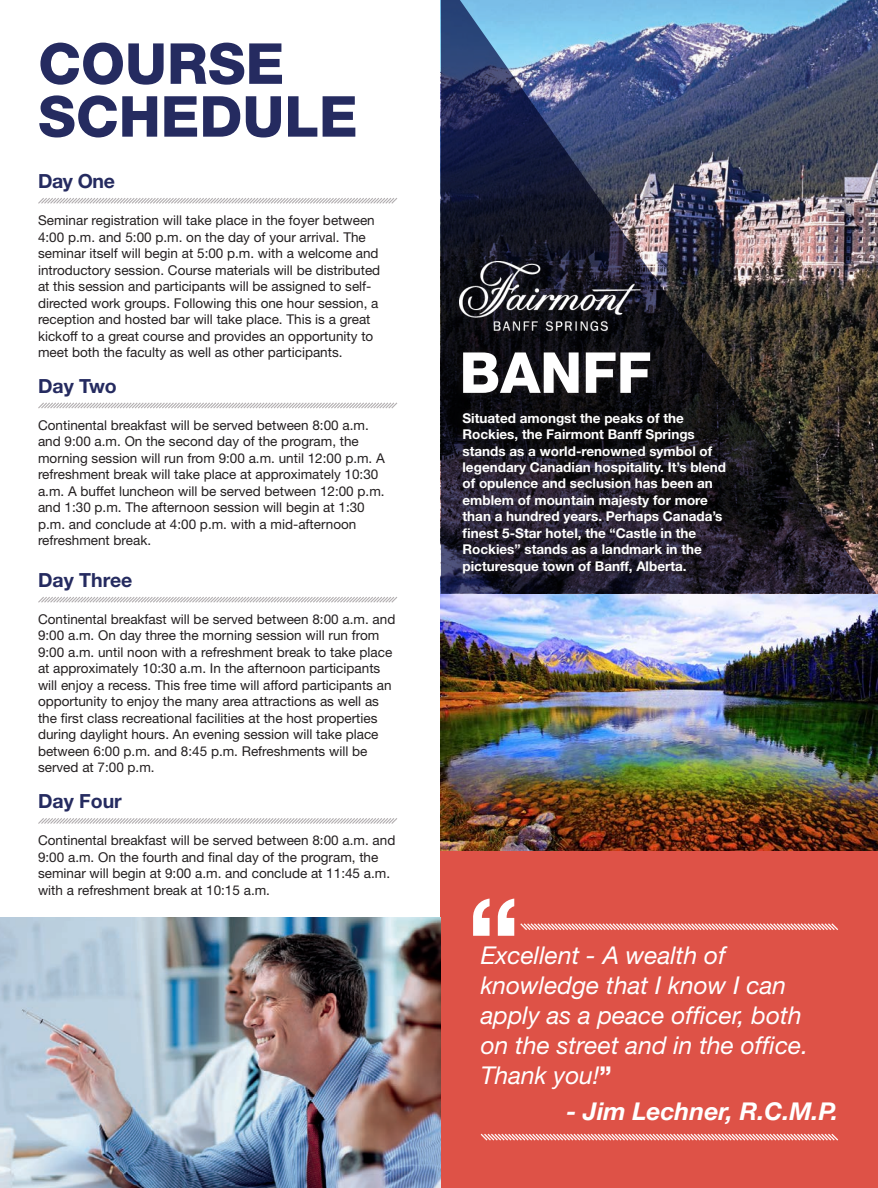
<style>
.page{position:relative;width:878px;height:1188px;background:#fff}
.page>*{position:absolute;margin:0;border:0;box-sizing:border-box;transform-origin:0 0}
.t1{font:800 56.55px/52.8px "Helvetica Neue";color:#252b60}
.t2{font:800 56.55px "Helvetica Neue";color:#fff}
.t3{font:italic 24.6px/30px "Helvetica Neue";color:#fff}
.t4{font:italic 700 24.6px "Helvetica Neue";color:#fff}
.Course_Title{font:700 19.5px "Helvetica Neue";color:#252b60}
.Course_Bullets{font:13.5px/16.5px "Helvetica Neue";color:#231f20}
.Course_Bullets-2{font:700 13.5px/16.5px "Helvetica Neue";color:#fff}
.s1{font-weight:800;font-style:normal}
</style>
<div class="page">
<svg style="left:38px;top:198px;width:360px;height:6px"></svg>
<svg style="left:38px;top:402px;width:360px;height:7px"></svg>
<svg style="left:38px;top:597px;width:360px;height:6px"></svg>
<svg style="left:38px;top:818px;width:360px;height:6px"></svg>
<img style="left:441px;top:0;width:437px;height:852px">
<img style="left:441px;top:0;width:435px;height:594px">
<div style="left:451px;top:253px;width:282px;height:328px;background:#231f20;opacity:.75"></div>
<img style="left:459px;top:261px;width:181px;height:69px">
<div style="left:441px;top:852px;width:437px;height:336px;background:#de5247"></div>
<svg style="left:480px;top:1133px;width:358px;height:8px"></svg>
<svg style="left:473px;top:899px;width:365px;height:37px"></svg>
<img style="left:0;top:917px;width:441px;height:271px">
<p class="t1" style="left:38px;top:37px;width:321px">COURSE<br>SCHEDULE</p>
<p class="Course_Title" style="left:38px;top:169px;width:78px">Day One</p>
<p class="Course_Bullets" style="left:38px;top:212px;width:344px">Seminar registration will take place in the foyer between 4:00 p.m. and 5:00 p.m. on the day of your arrival. The seminar itself will begin at 5:00 p.m. with a welcome and introductory session. Course materials will be distributed at this session and participants will be assigned to self&shy;directed work groups. Following this one hour session, a reception and hosted bar will take place. This is a great kickoff to a great course and provides an opportunity to meet both the faculty as well as other participants.</p>
<p class="Course_Title" style="left:38px;top:374px;width:80px">Day Two</p>
<p class="Course_Bullets" style="left:38px;top:417px;width:348px">Continental breakfast will be served between 8:00 a.m. and 9:00 a.m. On the second day of the program, the morning session will run from 9:00 a.m. until 12:00 p.m. A refreshment break will take place at approximately 10:30 a.m. A buffet luncheon will be served between 12:00 p.m. and 1:30 p.m. The afternoon session will begin at 1:30 p.m. and conclude at 4:00 p.m. with a mid-afternoon refreshment break.</p>
<p class="Course_Title" style="left:38px;top:568px;width:96px">Day Three</p>
<p class="Course_Bullets" style="left:38px;top:611px;width:359px">Continental breakfast will be served between 8:00 a.m. and 9:00 a.m. On day three the morning session will run from 9:00 a.m. until noon with a refreshment break to take place at approximately 10:30 a.m. In the afternoon participants will enjoy a recess. This free time will afford participants an opportunity to enjoy the many area attractions as well as the first class recreational facilities at the host properties during daylight hours. An evening session will take place between 6:00 p.m. and 8:45 p.m. Refreshments will be served at 7:00 p.m.</p>
<p class="Course_Title" style="left:38px;top:789px;width:85px">Day Four</p>
<p class="Course_Bullets" style="left:38px;top:832px;width:359px">Continental breakfast will be served between 8:00 a.m. and 9:00 a.m. On the fourth and final day of the program, the seminar will begin at 9:00 a.m. and conclude at 11:45 a.m. with a refreshment break at 10:15 a.m.</p>
<p class="t2" style="left:459px;top:339px;width:193px">BANFF</p>
<p class="Course_Bullets-2" style="left:462px;top:409px;width:265px">Situated amongst the peaks of the Rockies, the Fairmont Banff Springs stands as a world-renowned symbol of legendary Canadian hospitality. It’s blend of opulence and seclusion has been an emblem of mountain majesty for more than a hundred years. Perhaps Canada’s finest 5-Star hotel, the “Castle in the Rockies” stands as a landmark in the picturesque town of Banff, Alberta.</p>
<p class="t3" style="left:480px;top:940px;width:329px">Excellent - A wealth of knowledge that I know I can apply as a peace officer, both on the street and in the office.<br>Thank you!<span class="s1">”</span></p>
<p class="t4" style="left:566px;top:1096px;width:273px">- Jim Lechner, R.C.M.P.</p>
</div>
